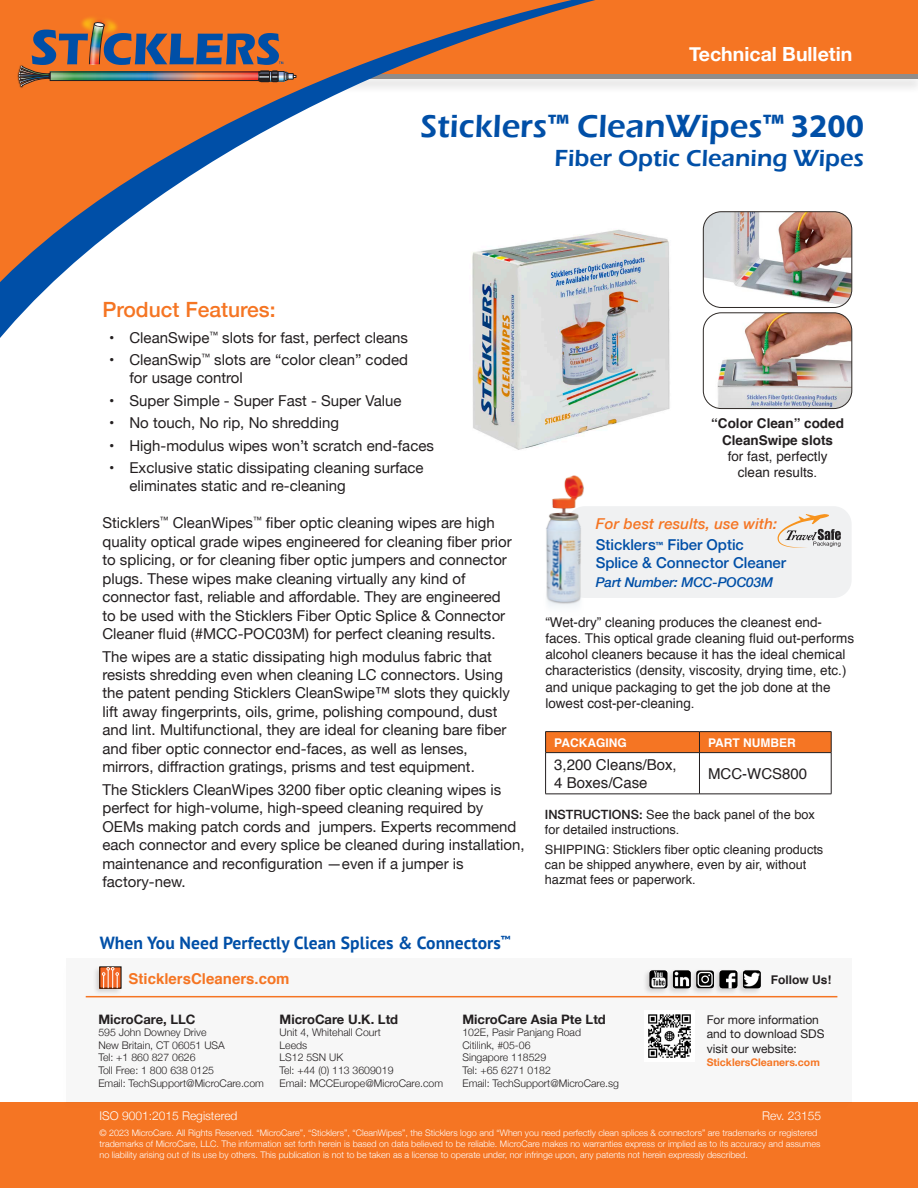
<style>
.page{position:relative;width:918px;height:1188px;background:#fff}
.page>*{position:absolute;margin:0;border:0;box-sizing:border-box;transform-origin:0 0}
.t1{font:600 33px "Eras ITC";color:#004fa7}
.t2{font:600 24px "Eras ITC";color:#004fa7}
.t3{font:500 21px "Helvetica Neue";color:#f57523}
.t4{font:700 19.5px "Helvetica Neue";color:#fff}
.t5{font:700 17.55px "PT Sans";letter-spacing:.005em;color:#004fa7}
.t6{font:15px/18.5px "Helvetica Neue";color:#231f20}
.t7{font:italic 500 15px/21px "Helvetica Neue";letter-spacing:.01em;color:#f57523}
.t8{font:15px/18px "Helvetica";color:#231f20}
.t9{font:500 15px "Helvetica Neue";color:#004fa7}
.t10{font:700 15px "Helvetica";color:#f57523}
.t11{font:13.5px/16.2px "Helvetica";color:#231f20}
.t12{font:700 13.5px/16.2px "Helvetica";color:#231f20;text-align:center}
.t13{font:italic 500 13.5px "Helvetica Neue";letter-spacing:-.01em;color:#004fa7}
.t14{font:700 13.05px "Helvetica Neue";color:#231f20}
.t15{font:12.75px/15.3px "Helvetica";color:#231f20}
.t16{font:12px/14.4px "Helvetica Neue";color:#231f20}
.t17{font:300 12px "Helvetica Neue";color:#fff}
.t18{font:700 12px "Helvetica";color:#fff}
.t19{font:700 12px "Helvetica";color:#231f20}
.t20{font:300 10.5px/12.6px "Helvetica Neue";color:#231f20}
.t21{font:700 10.5px "Helvetica Neue";color:#f57523}
.t22{font:300 9px/10.8px "Helvetica Neue";color:#fff}
.s1{font-family:"Myriad Pro";font-weight:700}
.s2{font-weight:400}
.s3{font-style:normal;color:#004fa7}
.s4{font-family:"Myriad Pro";font-weight:600;font-style:normal;font-size:12px;color:#004fa7}
.s5{font-family:"Helvetica Neue";font-weight:500}
</style>
<div class="page">
<div style="left:0;top:0;width:918px;height:79px;background:#f57523"></div>
<div style="left:0;top:73px;width:918px;height:21px;background:#231f20;opacity:.19"></div>
<div style="left:0;top:74px;width:918px;height:5px;background:#908c8a"></div>
<svg style="left:0;top:0;width:605px;height:331px"></svg>
<img style="left:13px;top:61px;width:14px;height:31px">
<img style="left:75px;top:12px;width:47px;height:10px">
<img style="left:84px;top:19px;width:26px;height:3px">
<img style="left:19px;top:22px;width:277px;height:64px">
<div style="left:0;top:1102px;width:918px;height:86px;background:#f57523"></div>
<div style="left:55px;top:956px;width:802px;height:161px;background:#231f20;opacity:.19"></div>
<div style="left:66px;top:958px;width:786px;height:144px;background:#f7f7f7"></div>
<hr style="left:86px;top:996px;width:751px;height:1px;background:#f57523">
<div style="left:93px;top:966px;width:30px;height:30px;background:#231f20;opacity:.19"></div>
<svg style="left:102px;top:976px;width:17px;height:10px"></svg>
<svg style="left:102px;top:967px;width:17px;height:9px"></svg>
<div style="left:736px;top:969px;width:27px;height:27px;background:#231f20;opacity:.19"></div>
<img style="left:743px;top:971px;width:18px;height:17px">
<div style="left:712px;top:969px;width:27px;height:27px;background:#231f20;opacity:.19"></div>
<img style="left:720px;top:971px;width:17px;height:17px">
<div style="left:666px;top:969px;width:27px;height:27px;background:#231f20;opacity:.19"></div>
<img style="left:673px;top:971px;width:16px;height:17px">
<div style="left:689px;top:969px;width:27px;height:27px;background:#231f20;opacity:.19"></div>
<svg style="left:696px;top:971px;width:18px;height:17px"></svg>
<div style="left:642px;top:969px;width:27px;height:27px;background:#231f20;opacity:.19"></div>
<img style="left:650px;top:971px;width:17px;height:17px">
<img style="left:648px;top:1014px;width:43px;height:44px">
<img style="left:454px;top:219px;width:216px;height:231px">
<hr style="left:545px;top:731px;width:154px;height:1px;background:#231f20">
<hr style="left:699px;top:731px;width:132px;height:1px;background:#231f20">
<div style="left:545px;top:732px;width:287px;height:21px;background:#f57523"></div>
<hr style="left:545px;top:752px;width:154px;height:1px;background:#231f20">
<hr style="left:545px;top:753px;width:1px;height:41px;background:#231f20">
<hr style="left:699px;top:752px;width:132px;height:1px;background:#231f20">
<hr style="left:699px;top:753px;width:1px;height:41px;background:#231f20">
<hr style="left:831px;top:753px;width:1px;height:41px;background:#231f20">
<hr style="left:545px;top:794px;width:154px;height:1px;background:#231f20">
<hr style="left:699px;top:794px;width:132px;height:1px;background:#231f20">
<img style="left:703px;top:212px;width:149px;height:95px">
<div style="left:703px;top:212px;width:149px;height:96px;border:1px solid #2e2926;border-radius:18px"></div>
<img style="left:703px;top:313px;width:149px;height:96px">
<div style="left:703px;top:313px;width:149px;height:96px;border:1px solid #2e2926;border-radius:18px"></div>
<div style="left:567px;top:506px;width:285px;height:92px;background:#f0f1f2;border-radius:18px"></div>
<img style="left:546px;top:475px;width:38px;height:132px">
<svg style="left:777px;top:514px;width:64px;height:34px"></svg>
<h3 class="t4" style="left:689px;top:38px;width:165px">Technical Bulletin</h3>
<p class="t1" style="left:421px;top:108px;width:445px">Sticklers<span class="s1">™</span> CleanWipes<span class="s1">™ 3200</span></p>
<p class="t2" style="left:554px;top:145px;width:311px">Fiber Optic Cleaning Wipes</p>
<p class="t3" style="left:102px;top:293px;width:175px">Product Features:</p>
<p class="t6" style="left:109px;top:329px;width:300px">• CleanSwipe<sup>™</sup> slots for fast, perfect cleans</p>
<p class="t6" style="left:129px;top:352px;width:280px;line-height:18px;text-indent:-20px">• CleanSwip<sup>™</sup> slots are “color clean” coded for usage control</p>
<p class="t6" style="left:109px;top:392px;width:294px">• Super Simple - Super Fast - Super Value</p>
<p class="t6" style="left:109px;top:414px;width:231px">• No touch, No rip, No shredding</p>
<p class="t6" style="left:109px;top:437px;width:326px">• High-modulus wipes won’t scratch end-faces</p>
<p class="t6" style="left:129px;top:460px;width:296px;line-height:18px;text-indent:-20px">• Exclusive static dissipating cleaning surface eliminates static and re-cleaning</p>
<p class="t6" style="left:102px;top:515px;width:411px">Sticklers<sup>™</sup> CleanWipes<sup>™</sup> fiber optic cleaning wipes are high quality optical grade wipes engineered for cleaning fiber prior to splicing, or for cleaning fiber optic jumpers and connector plugs. These wipes make cleaning virtually any kind of connector fast, reliable and affordable. They are engineered to be used with the Sticklers Fiber Optic Splice &amp; Connector Cleaner fluid (#MCC-POC03M) for perfect cleaning results.</p>
<p class="t6" style="left:102px;top:648px;width:409px">The wipes are a static dissipating high modulus fabric that resists shredding even when cleaning LC connectors. Using the patent pending Sticklers CleanSwipe™ slots they quickly lift away fingerprints, oils, grime, polishing compound, dust and lint. Multifunctional, they are ideal for cleaning bare fiber and fiber optic connector end-faces, as well as lenses, mirrors, diffraction gratings, prisms and test equipment.</p>
<p class="t6" style="left:102px;top:781px;width:424px">The Sticklers CleanWipes 3200 fiber optic cleaning wipes is perfect for high-volume, high-speed cleaning required by OEMs making patch cords and jumpers. Experts recommend each connector and every splice be cleaned during installation, maintenance and reconfiguration —even if a jumper is factory-new.</p>
<p class="t12" style="left:711px;top:416px;width:134px">“Color Clean” coded<br>CleanSwipe slots<br><span class="s2">for fast, perfectly clean results.</span></p>
<p class="t7" style="left:596px;top:512px;width:183px">For best results, use with:<br><span class="s3">Sticklers</span><span class="s4">™</span> <span class="s3">Fiber Optic</span></p>
<p class="t9" style="left:596px;top:550px;width:192px">Splice &amp; Connector Cleaner</p>
<p class="t13" style="left:596px;top:571px;width:179px">Part Number: MCC-POC03M</p>
<p class="t11" style="left:545px;top:614px;width:310px">“Wet-dry” cleaning produces the cleanest end&shy;faces. This optical grade cleaning fluid out-performs alcohol cleaners because it has the ideal chemical characteristics (density, viscosity, drying time, etc.) and unique packaging to get the job done at the lowest cost-per-cleaning.</p>
<p class="t18" style="left:554px;top:733px;width:74px">PACKAGING</p>
<p class="t18" style="left:708px;top:733px;width:89px">PART NUMBER</p>
<p class="t8" style="left:554px;top:756px;width:124px">3,200 Cleans/Box,<br>4 Boxes/Case</p>
<p class="t8" style="left:708px;top:765px;width:101px">MCC-WCS800</p>
<p class="t15" style="left:545px;top:807px;width:272px"><span class="s5">INSTRUCTIONS:</span> See the back panel of the box for detailed instructions.</p>
<p class="t15" style="left:545px;top:842px;width:280px">SHIPPING: Sticklers fiber optic cleaning products can be shipped anywhere, even by air, without hazmat fees or paperwork.</p>
<p class="t5" style="left:100px;top:931px;width:412px">When You Need Perfectly Clean Splices &amp; Connectors<sup>™</sup></p>
<p class="t10" style="left:129px;top:966px;width:162px">SticklersCleaners.com</p>
<p class="t19" style="left:771px;top:970px;width:62px">Follow Us!</p>
<p class="t14" style="left:462px;top:1009px;width:145px">MicroCare Asia Pte Ltd</p>
<p class="t20" style="left:462px;top:1025px;width:158px">102E, Pasir Panjang Road<br>Citilink, #05-06<br>Singapore 118529<br>Tel: +65 6271 0182<br>Email: TechSupport@MicroCare.sg</p>
<p class="t14" style="left:98px;top:1009px;width:99px">MicroCare, LLC</p>
<p class="t20" style="left:98px;top:1025px;width:167px">595 John Downey Drive<br>New Britain, CT 06051 USA<br>Tel: +1 860 827 0626<br>Toll Free: 1 800 638 0125<br>Email: TechSupport@MicroCare.com</p>
<p class="t14" style="left:280px;top:1009px;width:120px">MicroCare U.K. Ltd</p>
<p class="t20" style="left:280px;top:1025px;width:165px">Unit 4, Whitehall Court<br>Leeds<br>LS12 5SN UK<br>Tel: +44 (0) 113 3609019<br>Email: MCCEurope@MicroCare.com</p>
<p class="t16" style="left:707px;top:1013px;width:119px">For more information and to download SDS visit our website:</p>
<p class="t21" style="left:707px;top:1054px;width:115px">SticklersCleaners.com</p>
<p class="t17" style="left:100px;top:1106px;width:139px">ISO 9001:2015 Registered</p>
<p class="t17" style="left:762px;top:1106px;width:60px">Rev. 23155</p>
<p class="t22" style="left:100px;top:1127px;width:722px">© 2023 MicroCare. All Rights Reserved. “MicroCare”, “Sticklers”, “CleanWipes”, the Sticklers logo and “When you need perfectly clean splices &amp; connectors” are trademarks or registered trademarks of MicroCare, LLC. The information set forth herein is based on data believed to be reliable. MicroCare makes no warranties express or implied as to its accuracy and assumes no liability arising out of its use by others. This publication is not to be taken as a license to operate under, nor infringe upon, any patents not herein expressly described.</p>
</div>
